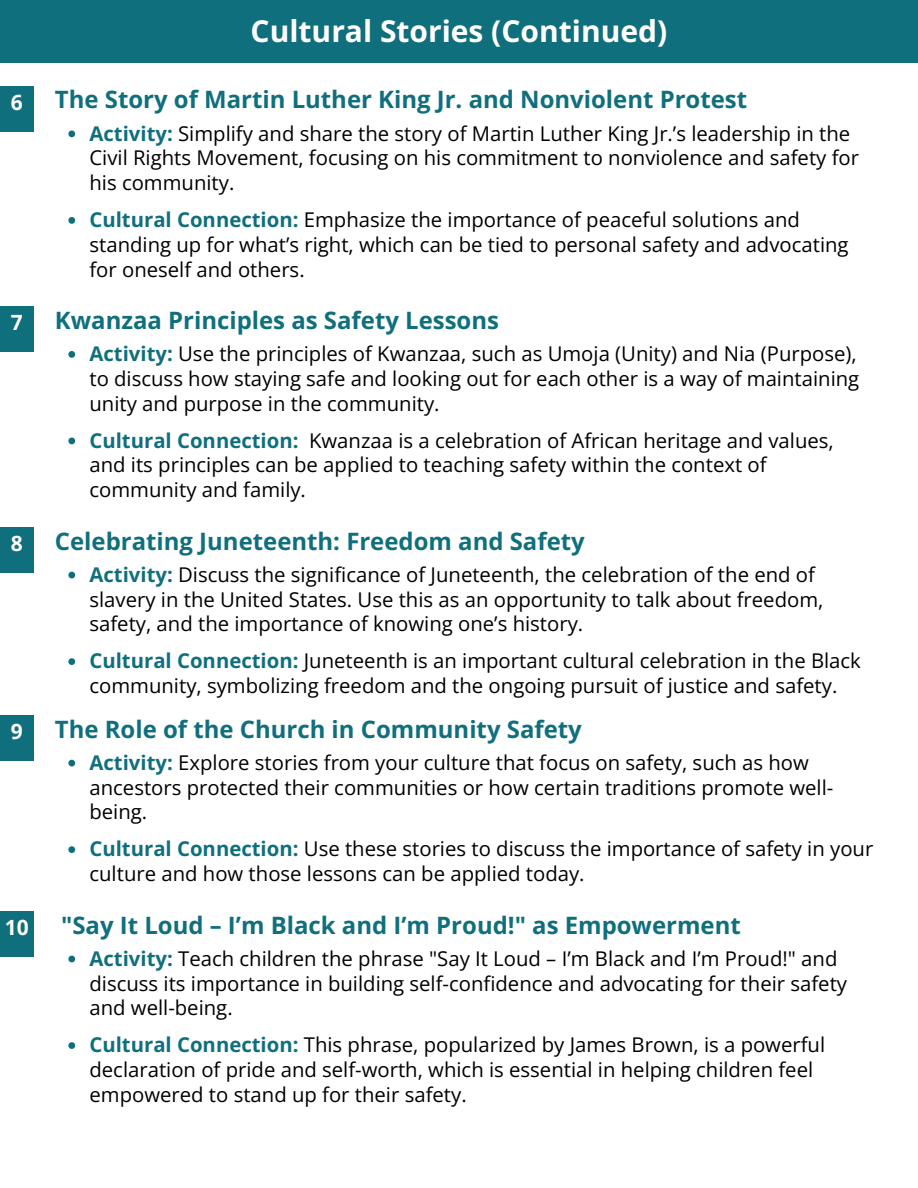
<style>
.page{position:relative;width:918px;height:1188px;background:#fff}
.page>*{position:absolute;margin:0;border:0;box-sizing:border-box;transform-origin:0 0}
.t1{font:700 30px "Open Sans";color:#fff}
.t2{font:700 24px "Open Sans";color:#106f7d}
.t3{font:700 21px "Open Sans";color:#fff}
.t4{font:20.4px/24.8px "Open Sans";color:#000}
.s1{font-weight:700;color:#106f7d}
</style>
<div class="page">
<div style="left:0;top:307px;width:34px;height:45px;background:#106f7d"></div>
<svg style="left:68px;top:351px;width:7px;height:7px"></svg>
<svg style="left:68px;top:438px;width:7px;height:6px"></svg>
<div style="left:0;top:86px;width:34px;height:45px;background:#106f7d"></div>
<svg style="left:68px;top:130px;width:7px;height:7px"></svg>
<svg style="left:68px;top:217px;width:7px;height:7px"></svg>
<div style="left:0;top:527px;width:34px;height:45px;background:#106f7d"></div>
<svg style="left:68px;top:572px;width:7px;height:6px"></svg>
<svg style="left:68px;top:658px;width:7px;height:7px"></svg>
<div style="left:0;top:715px;width:34px;height:46px;background:#106f7d"></div>
<svg style="left:68px;top:760px;width:7px;height:6px"></svg>
<svg style="left:68px;top:846px;width:7px;height:7px"></svg>
<div style="left:0;top:911px;width:34px;height:45px;background:#106f7d"></div>
<svg style="left:68px;top:956px;width:7px;height:6px"></svg>
<svg style="left:68px;top:1042px;width:7px;height:7px"></svg>
<div style="left:0;top:0;width:918px;height:63px;background:#106f7d"></div>
<p class="t3" style="left:11px;top:87px;width:13px">6</p>
<p class="t1" style="left:251px;top:10px;width:418px">Cultural Stories (Continued)</p>
<p class="t2" style="left:55px;top:83px;width:694px">The Story of Martin Luther King Jr. and Nonviolent Protest</p>
<p class="t4" style="left:89px;top:120px;width:771px"><span class="s1">Activity:</span> Simplify and share the story of Martin Luther King Jr.’s leadership in the<br>Civil Rights Movement, focusing on his commitment to nonviolence and safety for his community.</p>
<h2 class="t4" style="left:89px;top:207px;width:761px"><span class="s1">Cultural Connection:</span> Emphasize the importance of peaceful solutions and standing up for what’s right, which can be tied to personal safety and advocating for oneself and others.</h2>
<h1 class="t3" style="left:11px;top:308px;width:13px">7</h1>
<p class="t2" style="left:55px;top:303px;width:446px">Kwanzaa Principles as Safety Lessons</p>
<h2 class="t4" style="left:89px;top:341px;width:771px"><span class="s1">Activity:</span> Use the principles of Kwanzaa, such as Umoja (Unity) and Nia (Purpose), to discuss how staying safe and looking out for each other is a way of maintaining unity and purpose in the community.</h2>
<p class="t4" style="left:89px;top:427px;width:746px"><span class="s1">Cultural Connection:</span> Kwanzaa is a celebration of African heritage and values, and its principles can be applied to teaching safety within the context of community and family.</p>
<p class="t3" style="left:11px;top:529px;width:13px">8</p>
<p class="t2" style="left:55px;top:524px;width:531px">Celebrating Juneteenth: Freedom and Safety</p>
<p class="t4" style="left:89px;top:562px;width:735px"><span class="s1">Activity:</span> Discuss the significance of Juneteenth, the celebration of the end of slavery in the United States. Use this as an opportunity to talk about freedom, safety, and the importance of knowing one’s history.</p>
<h2 class="t4" style="left:89px;top:648px;width:773px"><span class="s1">Cultural Connection:</span> Juneteenth is an important cultural celebration in the Black community, symbolizing freedom and the ongoing pursuit of justice and safety.</h2>
<p class="t3" style="left:11px;top:717px;width:13px">9</p>
<p class="t2" style="left:55px;top:712px;width:528px">The Role of the Church in Community Safety</p>
<p class="t4" style="left:89px;top:750px;width:745px"><span class="s1">Activity:</span> Explore stories from your culture that focus on safety, such as how ancestors protected their communities or how certain traditions promote well&shy;being.</p>
<h2 class="t4" style="left:89px;top:836px;width:785px"><span class="s1">Cultural Connection:</span> Use these stories to discuss the importance of safety in your culture and how those lessons can be applied today.</h2>
<p class="t3" style="left:5px;top:912px;width:25px">10</p>
<p class="t2" style="left:61px;top:908px;width:681px">"Say It Loud – I’m Black and I’m Proud!" as Empowerment</p>
<p class="t4" style="left:89px;top:945px;width:759px"><span class="s1">Activity:</span> Teach children the phrase "Say It Loud – I’m Black and I’m Proud!" and discuss its importance in building self-confidence and advocating for their safety and well-being.</p>
<h2 class="t4" style="left:89px;top:1032px;width:737px"><span class="s1">Cultural Connection:</span> This phrase, popularized by James Brown, is a powerful declaration of pride and self-worth, which is essential in helping children feel empowered to stand up for their safety.</h2>
</div>
